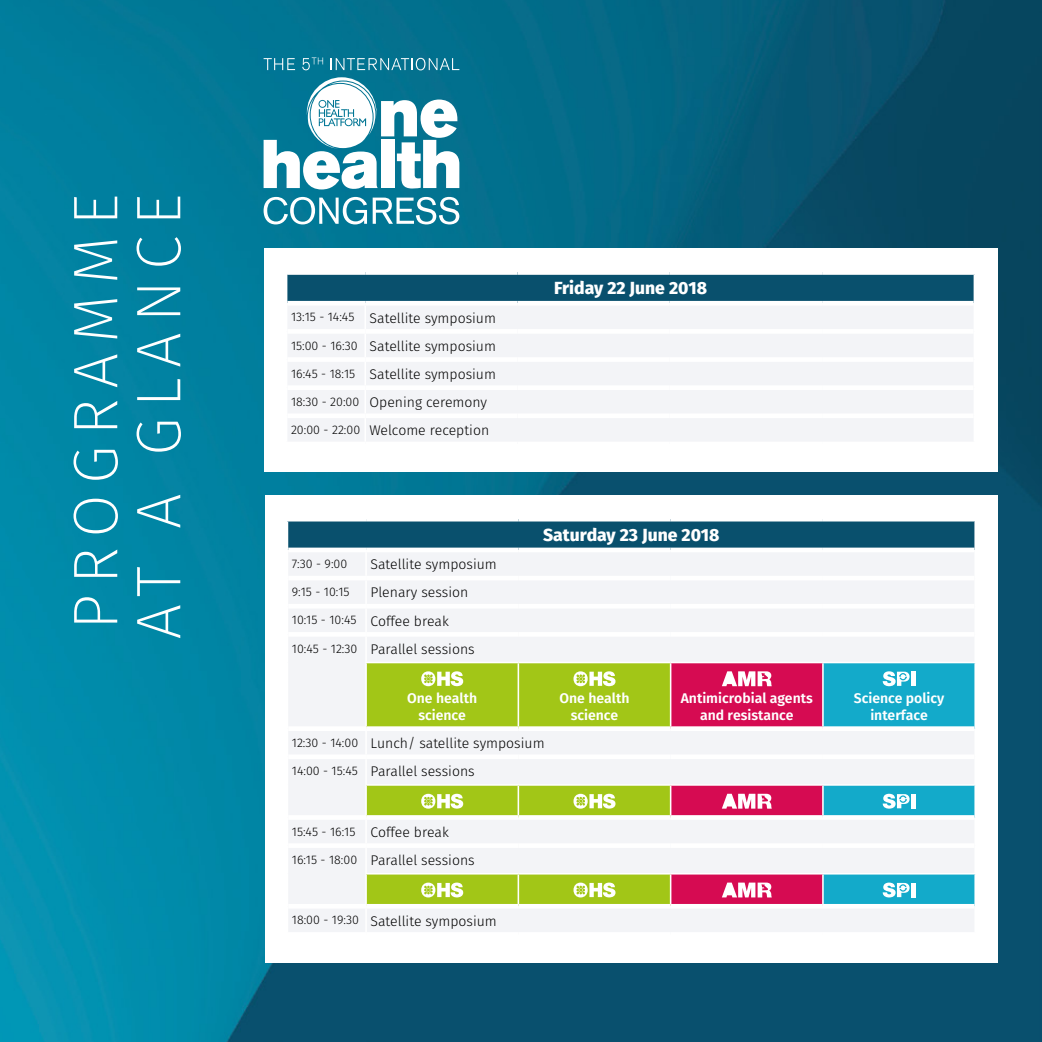
<style>
.page{position:relative;width:1042px;height:1042px;background:#fff}
.page>*{position:absolute;margin:0;border:0;box-sizing:border-box;transform-origin:0 0}
.t1{font:200 63px/63px "Fira Sans";letter-spacing:.16em;color:#fff}
.t2{font:800 17.5px "Fira Sans";color:#fff}
.t3{font:300 14px/28.2px "Fira Sans";color:#000}
.t4{font:600 14px/16.8px "Fira Sans";color:#fff;text-align:center}
.t5{font:300 12.42px "Fira Sans";color:#000}
.s1{font-size:12.42px}
.s2{font-size:14px}
</style>
<div class="page">
<img style="left:0;top:0;width:1042px;height:1042px">
<svg style="left:264px;top:77px;width:195px;height:112px"></svg>
<svg style="left:264px;top:197px;width:103px;height:27px"></svg>
<svg style="left:373px;top:197px;width:86px;height:27px"></svg>
<svg style="left:264px;top:58px;width:31px;height:12px"></svg>
<svg style="left:302px;top:57px;width:21px;height:13px"></svg>
<svg style="left:330px;top:58px;width:129px;height:12px;background:#3f93aa"></svg>
<div style="left:264px;top:248px;width:733px;height:223px;background:#fff"></div>
<div style="left:287px;top:272px;width:687px;height:31px;background:#09506d"></div>
<div style="left:288px;top:306px;width:685px;height:135px;background:#f3f4f7"></div>
<hr style="left:973px;top:275px;width:2px;height:28px;background:#fff">
<hr style="left:364px;top:306px;width:2px;height:23px;background:#fff">
<hr style="left:364px;top:334px;width:2px;height:23px;background:#fff">
<hr style="left:364px;top:362px;width:2px;height:23px;background:#fff">
<hr style="left:364px;top:390px;width:2px;height:23px;background:#fff">
<hr style="left:364px;top:418px;width:2px;height:24px;background:#fff">
<div style="left:286px;top:270px;width:79px;height:5px;background:#fff"></div>
<div style="left:365px;top:270px;width:152px;height:5px;background:#fff"></div>
<div style="left:517px;top:270px;width:153px;height:5px;background:#fff"></div>
<div style="left:670px;top:270px;width:152px;height:5px;background:#fff"></div>
<div style="left:822px;top:270px;width:153px;height:5px;background:#fff"></div>
<div style="left:287px;top:301px;width:78px;height:5px;background:#fff"></div>
<div style="left:365px;top:301px;width:152px;height:5px;background:#fff"></div>
<div style="left:517px;top:301px;width:153px;height:5px;background:#fff"></div>
<div style="left:670px;top:301px;width:152px;height:5px;background:#fff"></div>
<div style="left:822px;top:301px;width:151px;height:5px;background:#fff"></div>
<div style="left:287px;top:329px;width:78px;height:5px;background:#fff"></div>
<div style="left:365px;top:329px;width:152px;height:5px;background:#fff"></div>
<div style="left:517px;top:329px;width:153px;height:5px;background:#fff"></div>
<div style="left:670px;top:329px;width:152px;height:5px;background:#fff"></div>
<div style="left:822px;top:329px;width:151px;height:5px;background:#fff"></div>
<div style="left:287px;top:357px;width:78px;height:5px;background:#fff"></div>
<div style="left:365px;top:357px;width:152px;height:5px;background:#fff"></div>
<div style="left:517px;top:357px;width:153px;height:5px;background:#fff"></div>
<div style="left:670px;top:357px;width:152px;height:5px;background:#fff"></div>
<div style="left:822px;top:357px;width:151px;height:5px;background:#fff"></div>
<div style="left:287px;top:385px;width:78px;height:5px;background:#fff"></div>
<div style="left:365px;top:385px;width:152px;height:5px;background:#fff"></div>
<div style="left:517px;top:385px;width:153px;height:5px;background:#fff"></div>
<div style="left:670px;top:385px;width:152px;height:5px;background:#fff"></div>
<div style="left:822px;top:385px;width:151px;height:5px;background:#fff"></div>
<div style="left:287px;top:413px;width:78px;height:5px;background:#fff"></div>
<div style="left:365px;top:413px;width:152px;height:5px;background:#fff"></div>
<div style="left:517px;top:413px;width:153px;height:5px;background:#fff"></div>
<div style="left:670px;top:413px;width:152px;height:5px;background:#fff"></div>
<div style="left:822px;top:413px;width:151px;height:5px;background:#fff"></div>
<div style="left:265px;top:495px;width:732px;height:467px;background:#fff"></div>
<svg style="left:287px;top:521px;width:688px;height:411px"></svg>
<hr style="left:911px;top:883px;width:4px;height:14px;background:#fff">
<h1 class="t1" style="left:64px;top:639px;width:447px;rotate:-90deg">PROGRAMME<br>AT A GLANCE</h1>
<p class="t3" style="left:291px;top:304px;width:206px"><span class="s1">13:15 - 14:45</span> Satellite symposium <span class="s1">15:00 - 16:30</span> Satellite symposium <span class="s1">16:45 - 18:15</span> Satellite symposium <span class="s1">18:30 - 20:00</span> Opening ceremony <span class="s1">20:00 - 22:00</span> Welcome reception</p>
<p class="t2" style="left:554px;top:276px;width:154px">Friday 22 June 2018</p>
<p class="t2" style="left:543px;top:523px;width:178px">Saturday 23 June 2018</p>
<p class="t5" style="left:292px;top:555px;width:57px">7:30 - 9:00</p>
<p class="t3" style="left:370px;top:550px;width:128px">Satellite symposium</p>
<p class="t5" style="left:292px;top:583px;width:59px">9:15 - 10:15</p>
<p class="t3" style="left:370px;top:578px;width:99px">Plenary session</p>
<p class="t5" style="left:292px;top:611px;width:159px">10:15 - 10:45 <span class="s2">Coffee break</span></p>
<p class="t3" style="left:292px;top:635px;width:184px"><span class="s1">10:45 - 12:30</span> Parallel sessions</p>
<p class="t4" style="left:407px;top:690px;width:72px">One health science</p>
<p class="t4" style="left:559px;top:690px;width:72px">One health science</p>
<p class="t4" style="left:681px;top:690px;width:134px">Antimicrobial agents and resistance</p>
<p class="t4" style="left:854px;top:690px;width:92px">Science policy interface</p>
<p class="t3" style="left:292px;top:729px;width:254px"><span class="s1">12:30 - 14:00</span> Lunch/ satellite symposium<br><span class="s1">14:00 - 15:45</span> Parallel sessions</p>
<p class="t5" style="left:292px;top:822px;width:159px">15:45 - 16:15 <span class="s2">Coffee break</span></p>
<p class="t3" style="left:292px;top:846px;width:184px"><span class="s1">16:15 - 18:00</span> Parallel sessions</p>
<p class="t3" style="left:292px;top:906px;width:206px"><span class="s1">18:00 - 19:30</span> Satellite symposium</p>
</div>
